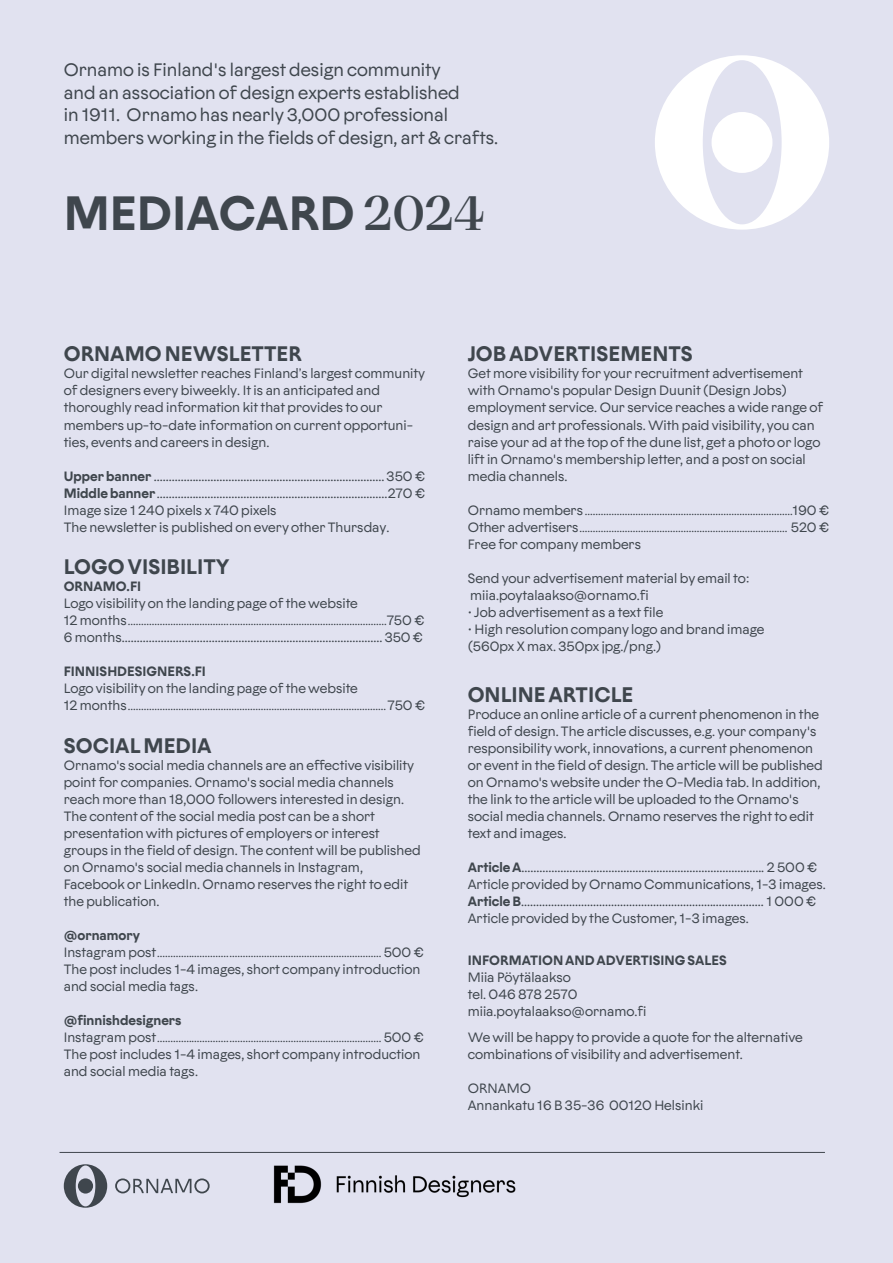
<style>
.page{position:relative;width:893px;height:1263px;background:#e1e2f0}
.page>*{position:absolute;margin:0;border:0;box-sizing:border-box;transform-origin:0 0}
.Body{font:700 48px "Ornamo OT";color:#3f464d}
.Otsikko_M{font:700 21px "Ornamo OT";color:#3f464d}
.Body-2{font:700 21px "Ornamo OT";color:#3f464d}
.Body-3{font:700 21px "Ornamo";color:#3f464d}
.t1{font:18px "Ornamo OT";color:#3f464d}
.Body-4{font:13.5px/17px "Ornamo OT";color:#3f464d}
.Body_ENG{font:13.5px/17px "Ornamo OT";color:#3f464d}
.Body-5{font:700 13.5px "Ornamo OT";color:#3f464d}
.Body-6{font:12px "Ornamo OT";color:#3f464d}
.s1{font-family:"Ornamo";font-weight:500}
.s2{font-size:13.5px}
.s3{font-weight:700}
</style>
<div class="page">
<svg style="left:655px;top:55px;width:174px;height:175px"></svg>
<img style="left:273px;top:1165px;width:243px;height:39px">
<svg style="left:64px;top:1164px;width:146px;height:44px"></svg>
<hr style="left:60px;top:1152px;width:765px;height:1px;background:#3f464d">
<p class="t1" style="left:64px;top:58px;width:379px">Ornamo is Finland's largest design community</p>
<p class="t1" style="left:64px;top:81px;width:397px">and an association of design experts established</p>
<p class="t1" style="left:64px;top:103px;width:386px">in 1911. Ornamo has nearly 3,000 professional</p>
<p class="t1" style="left:64px;top:126px;width:436px">members working in the fields of design, art &amp; crafts.</p>
<p class="Body" style="left:64px;top:181px;width:423px">MEDIACARD <span class="s1">2024</span></p>
<p class="Otsikko_M" style="left:64px;top:340px;width:240px">ORNAMO NEWSLETTER</p>
<p class="Body_ENG" style="left:64px;top:365px;width:363px">Our digital newsletter reaches Finland’s largest community of designers every biweekly. It is an anticipated and thoroughly read information kit that provides to our members up-to-date information on current opportuni&shy;ties, events and careers in design.</p>
<p class="Body-5" style="left:64px;top:467px;width:89px">Upper banner</p>
<p class="Body-4" style="left:387px;top:467px;width:40px">350 €</p>
<p class="Body-5" style="left:64px;top:484px;width:93px">Middle banner</p>
<p class="Body-4" style="left:388px;top:484px;width:39px">270 €</p>
<p class="Body_ENG" style="left:64px;top:501px;width:214px">Image size 1 240 pixels x 740 pixels</p>
<p class="Body_ENG" style="left:64px;top:518px;width:327px">The newsletter is published on every other Thursday.</p>
<p class="Body-2" style="left:64px;top:553px;width:167px">LOGO VISIBILITY</p>
<p class="Body-5" style="left:64px;top:577px;width:79px">ORNAMO.FI</p>
<p class="Body_ENG" style="left:64px;top:595px;width:296px">Logo visibility on the landing page of the website</p>
<p class="Body-6" style="left:64px;top:613px;width:362px"><span class="s2">12 months</span>.................................................................................................<span class="s2">750 €</span></p>
<p class="Body-4" style="left:64px;top:629px;width:361px">6 months....................................................................................... 350 €</p>
<p class="Body-4" style="left:64px;top:663px;width:296px"><span class="s3">FINNISHDESIGNERS.FI<br></span>Logo visibility on the landing page of the website</p>
<p class="Body-4" style="left:64px;top:697px;width:64px">12 months</p>
<p class="Body-4" style="left:387px;top:697px;width:39px">750 €</p>
<p class="Otsikko_M" style="left:64px;top:731px;width:149px">SOCIAL MEDIA</p>
<p class="Body-4" style="left:64px;top:756px;width:358px">Ornamo's social media channels are an effective visibility point for companies. Ornamo's social media channels reach more than 18,000 followers interested in design.<br>The content of the social media post can be a short presentation with pictures of employers or interest groups in the field of design. The content will be published on Ornamo's social media channels in Instagram, Facebook or LinkedIn. Ornamo reserves the right to edit the publication.</p>
<p class="Body-5" style="left:64px;top:926px;width:78px">@ornamory</p>
<p class="Body-6" style="left:64px;top:945px;width:362px"><span class="s2">Instagram post</span>.................................................................................... <span class="s2">500 €</span></p>
<p class="Body-4" style="left:64px;top:960px;width:358px">The post includes 1-4 images, short company introduction and social media tags.</p>
<p class="Body-5" style="left:64px;top:1011px;width:119px">@finnishdesigners</p>
<p class="Body-6" style="left:64px;top:1030px;width:362px"><span class="s2">Instagram post</span>.................................................................................... <span class="s2">500 €</span></p>
<p class="Body-4" style="left:64px;top:1045px;width:358px">The post includes 1-4 images, short company introduction and social media tags.</p>
<p class="Otsikko_M" style="left:468px;top:340px;width:227px">JOB ADVERTISEMENTS</p>
<p class="Body_ENG" style="left:468px;top:365px;width:357px">Get more visibility for your recruitment advertisement with Ornamo's popular Design Duunit (Design Jobs) employment service. Our service reaches a wide range of design and art professionals. With paid visibility, you can raise your ad at the top of the dune list, get a photo or logo lift in Ornamo's membership letter, and a post on social media channels.</p>
<p class="Body-4" style="left:468px;top:501px;width:117px">Ornamo members</p>
<p class="Body-4" style="left:793px;top:501px;width:38px">190 €</p>
<p class="Body-4" style="left:468px;top:518px;width:112px">Other advertisers</p>
<p class="Body-4" style="left:791px;top:518px;width:40px">520 €</p>
<p class="Body-4" style="left:468px;top:535px;width:175px">Free for company members</p>
<p class="Body-4" style="left:468px;top:569px;width:284px">Send your advertisement material by email to:</p>
<p class="Body-4" style="left:470px;top:586px;width:180px">miia.poytalaakso@ornamo.fi</p>
<p class="Body-4" style="left:468px;top:603px;width:197px">• Job advertisement as a text file</p>
<p class="Body-4" style="left:468px;top:620px;width:298px">• High resolution company logo and brand image</p>
<p class="Body-4" style="left:468px;top:637px;width:195px">(560px X max. 350px jpg./png.)</p>
<p class="Body-3" style="left:468px;top:680px;width:167px">ONLINE ARTICLE</p>
<p class="Body-4" style="left:468px;top:705px;width:357px">Produce an online article of a current phenomenon in the field of design. The article discusses, e.g. your company's responsibility work, innovations, a current phenomenon or event in the field of design. The article will be published on Ornamo's website under the O-Media tab. In addition, the link to the article will be uploaded to the Ornamo's social media channels. Ornamo reserves the right to edit text and images.</p>
<p class="Body-4" style="left:468px;top:858px;width:360px"><span class="s3">Article A</span>................................................................................. 2 500 €<br>Article provided by Ornamo Communications, 1-3 images.</p>
<p class="Body-4" style="left:468px;top:892px;width:350px"><span class="s3">Article B</span>................................................................................. 1 000 €<br>Article provided by the Customer, 1-3 images.</p>
<p class="Body-5" style="left:468px;top:951px;width:261px">INFORMATION AND ADVERTISING SALES</p>
<p class="Body-4" style="left:468px;top:969px;width:105px">Miia Pöytälaakso</p>
<p class="Body-4" style="left:468px;top:986px;width:111px">tel. 046 878 2570</p>
<p class="Body-4" style="left:468px;top:1003px;width:180px">miia.poytalaakso@ornamo.fi</p>
<p class="Body_ENG" style="left:468px;top:1028px;width:337px">We will be happy to provide a quote for the alternative combinations of visibility and advertisement.</p>
<p class="Body-4" style="left:468px;top:1079px;width:65px">ORNAMO</p>
<p class="Body-4" style="left:468px;top:1096px;width:237px">Annankatu 16 B 35-36 00120 Helsinki</p>
</div>
